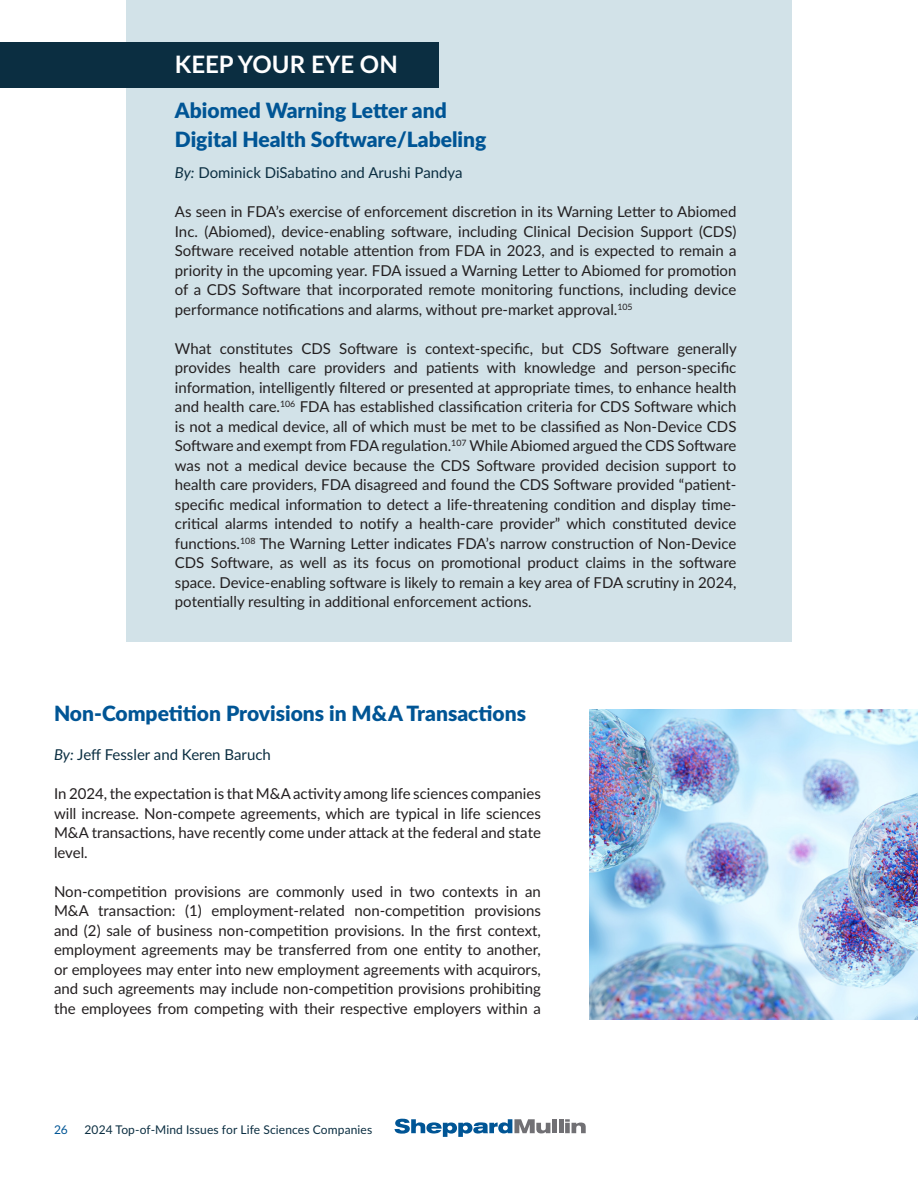
<style>
.page{position:relative;width:918px;height:1188px;background:#fff}
.page>*{position:absolute;margin:0;border:0;box-sizing:border-box;transform-origin:0 0}
.Life_Sciences_Header{font:700 24px "Lato";color:#fff}
.Life_Sciences_Header-2{font:900 21px/28.5px "Lato";color:#005595}
.t1{font:15px/19.5px "Lato";color:#231f20;text-align:justify}
.t2{font:15px "Lato";color:#0b2e41}
.t3{font:12px "Lato";letter-spacing:.01em;color:#0b2e41}
.s1{font-style:italic}
.s2{color:#005595}
</style>
<div class="page">
<svg style="left:395px;top:1119px;width:155px;height:18px"></svg>
<div style="left:552px;top:1119px;width:5px;height:14px;background:#717074"></div>
<hr style="left:559px;top:1119px;width:4px;height:14px;background:#717074">
<svg style="left:565px;top:1119px;width:21px;height:14px"></svg>
<div style="left:126px;top:0;width:666px;height:642px;background:#d2e2e8"></div>
<div style="left:0;top:42px;width:438px;height:45px;background:#0b2e41"></div>
<img style="left:590px;top:709px;width:328px;height:311px">
<p class="Life_Sciences_Header" style="left:175px;top:47px;width:224px">KEEP YOUR EYE ON</p>
<p class="Life_Sciences_Header-2" style="left:175px;top:95px;width:313px">Abiomed Warning Letter and<br>Digital Health Software/Labeling</p>
<p class="t2" style="left:175px;top:162px;width:289px"><span class="s1">By:</span> Dominick DiSabatino and Arushi Pandya</p>
<p class="t1" style="left:175px;top:201px;width:563px">As seen in FDA’s exercise of enforcement discretion in its Warning Letter to Abiomed Inc. (Abiomed), device-enabling software, including Clinical Decision Support (CDS)<br>Software received notable attention from FDA in 2023, and is expected to remain a priority in the upcoming year. FDA issued a Warning Letter to Abiomed for promotion of a CDS Software that incorporated remote monitoring functions, including device performance notifications and alarms, without pre-market approval.<sup>105</sup></p>
<p class="t1" style="left:175px;top:338px;width:563px">What constitutes CDS Software is context-specific, but CDS Software generally provides health care providers and patients with knowledge and person-specific information, intelligently filtered or presented at appropriate times, to enhance health and health care.<sup>106</sup> FDA has established classification criteria for CDS Software which is not a medical device, all of which must be met to be classified as Non-Device CDS Software and exempt from FDA regulation.<sup>107</sup> While Abiomed argued the CDS Software was not a medical device because the CDS Software provided decision support to health care providers, FDA disagreed and found the CDS Software provided “patient&shy;specific medical information to detect a life-threatening condition and display time&shy;critical alarms intended to notify a health-care provider” which constituted device functions.<sup>108</sup> The Warning Letter indicates FDA’s narrow construction of Non-Device CDS Software, as well as its focus on promotional product claims in the software space. Device-enabling software is likely to remain a key area of FDA scrutiny in 2024, potentially resulting in additional enforcement actions.</p>
<p class="Life_Sciences_Header-2" style="left:54px;top:698px;width:474px">Non-Competition Provisions in M&amp;A Transactions</p>
<p class="t2" style="left:54px;top:744px;width:218px"><span class="s1">By:</span> Jeff Fessler and Keren Baruch</p>
<p class="t1" style="left:54px;top:783px;width:488px">In 2024, the expectation is that M&amp;A activity among life sciences companies will increase. Non-compete agreements, which are typical in life sciences M&amp;A transactions, have recently come under attack at the federal and state level.</p>
<p class="t1" style="left:54px;top:881px;width:488px">Non-competition provisions are commonly used in two contexts in an M&amp;A transaction: (1) employment-related non-competition provisions and (2) sale of business non-competition provisions. In the first context, employment agreements may be transferred from one entity to another, or employees may enter into new employment agreements with acquirors, and such agreements may include non-competition provisions prohibiting the employees from competing with their respective employers within a</p>
<p class="t3" style="left:54px;top:1121px;width:320px"><span class="s2">26</span> 2024 Top-of-Mind Issues for Life Sciences Companies</p>
</div>
